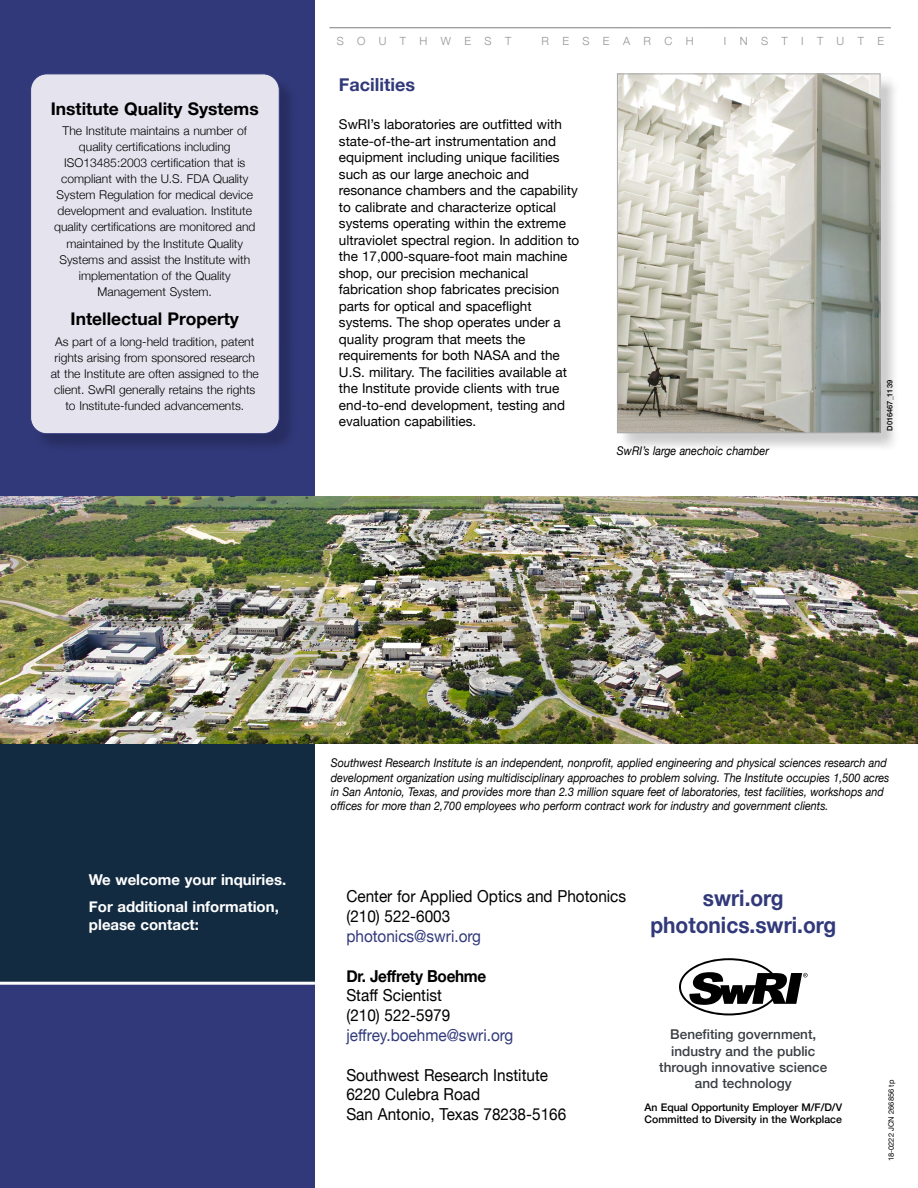
<style>
.page{position:relative;width:918px;height:1188px;background:#fff}
.page>*{position:absolute;margin:0;border:0;box-sizing:border-box;transform-origin:0 0}
.t1{font:700 22.5px "Helvetica Neue";color:#31397a;scale:.93 1}
.t2{font:700 18px "Helvetica Neue";color:#31397a}
.t3{font:700 17.4px "Helvetica Neue";color:#000}
.t4{font:16.5px "Helvetica Neue";color:#000;scale:.93 1}
.t5{font:16.5px "Helvetica Neue";color:#31397a;scale:.93 1}
.t6{font:700 16.5px "Helvetica Neue";letter-spacing:-.02em;color:#000;scale:.93 1}
.t7{font:700 15px "Helvetica Neue";color:#fff}
.t8{font:13.5px/16.5px "Helvetica Neue";color:#000}
.t9{font:500 13.5px/16.2px "Helvetica Neue";color:#393e42;text-align:center}
.t10{font:300 12.15px/16px "Helvetica Neue";color:#000;text-align:center}
.t11{font:italic 12px/14.4px "Helvetica Neue";color:#000;scale:.9 1}
.t12{font:300 11.25px "Helvetica Neue";letter-spacing:1.19em;color:#939393}
.t13{font:500 10.5px "Helvetica Neue";color:#000}
.t14{font:7.5px "Helvetica Neue";color:#000}
.t15{font:500 7.5px "Helvetica Neue";color:#000}
</style>
<div class="page">
<div style="left:0;top:0;width:315px;height:1188px;background:#31397a"></div>
<div style="left:0;top:732px;width:315px;height:250px;background:#132b41"></div>
<hr style="left:329px;top:27px;width:562px;height:1px;background:#939393">
<img style="left:0;top:497px;width:918px;height:246px">
<hr style="left:0;top:982px;width:315px;height:3px;background:#fff">
<div style="left:32px;top:76px;width:266px;height:377px;background:#000;opacity:.2"></div>
<div style="left:31px;top:74px;width:248px;height:360px;background:#e5e3ee;border-radius:16px"></div>
<div style="left:30px;top:73px;width:250px;height:361px;border:1px solid #31397a;border-radius:16px"></div>
<div style="left:619px;top:76px;width:280px;height:376px;background:#000;opacity:.2"></div>
<img style="left:619px;top:75px;width:260px;height:356px">
<div style="left:617px;top:73px;width:264px;height:360px;border:1px solid #aaa"></div>
<svg style="left:679px;top:958px;width:129px;height:57px"></svg>
<p class="t3" style="left:51px;top:95px;width:210px">Institute Quality Systems</p>
<p class="t10" style="left:54px;top:122px;width:203px">The Institute maintains a number of quality certifications including ISO13485:2003 certification that is compliant with the U.S. FDA Quality System Regulation for medical device development and evaluation. Institute quality certifications are monitored and maintained by the Institute Quality Systems and assist the Institute with implementation of the Quality Management System.</p>
<p class="t3" style="left:71px;top:306px;width:170px">Intellectual Property</p>
<p class="t10" style="left:51px;top:332px;width:210px">As part of a long-held tradition, patent rights arising from sponsored research at the Institute are often assigned to the client. SwRI generally retains the rights to Institute-funded advancements.</p>
<p class="t12" style="left:337px;top:32px;width:176px">SOUTHWEST</p>
<p class="t12" style="left:542px;top:32px;width:154px">RESEARCH</p>
<p class="t12" style="left:724px;top:32px;width:162px">INSTITUTE</p>
<p class="t2" style="left:339px;top:70px;width:78px">Facilities</p>
<p class="t8" style="left:339px;top:117px;width:242px">SwRI’s laboratories are outfitted with state-of-the-art instrumentation and equipment including unique facilities such as our large anechoic and resonance chambers and the capability to calibrate and characterize optical systems operating within the extreme ultraviolet spectral region. In addition to the 17,000-square-foot main machine shop, our precision mechanical fabrication shop fabricates precision parts for optical and spaceflight systems. The shop operates under a quality program that meets the requirements for both NASA and the U.S. military. The facilities available at the Institute provide clients with true end-to-end development, testing and evaluation capabilities.</p>
<p class="t11" style="left:617px;top:444px;width:170px">SwRI’s large anechoic chamber</p>
<p class="t15" style="left:884px;top:431px;width:52px;rotate:-90deg">D016467_1139</p>
<p class="t7" style="left:89px;top:868px;width:199px">We welcome your inquiries.</p>
<p class="t7" style="left:89px;top:895px;width:191px">For additional information,</p>
<p class="t7" style="left:89px;top:913px;width:112px">please contact:</p>
<p class="t11" style="left:331px;top:756px;width:622px">Southwest Research Institute is an independent, nonprofit, applied engineering and physical sciences research and development organization using multidisciplinary approaches to problem solving. The Institute occupies 1,500 acres in San Antonio, Texas, and provides more than 2.3 million square feet of laboratories, test facilities, workshops and offices for more than 2,700 employees who perform contract work for industry and government clients.</p>
<p class="t4" style="left:346px;top:885px;width:302px">Center for Applied Optics and Photonics</p>
<p class="t4" style="left:346px;top:904px;width:113px">(210) 522-6003</p>
<p class="t5" style="left:346px;top:924px;width:146px">photonics@swri.org</p>
<p class="t6" style="left:346px;top:963px;width:152px">Dr. Jeffrety Boehme</p>
<p class="t4" style="left:346px;top:984px;width:104px">Staff Scientist</p>
<p class="t4" style="left:346px;top:1003px;width:113px">(210) 522-5979</p>
<p class="t5" style="left:346px;top:1023px;width:181px">jeffrey.boehme@swri.org</p>
<p class="t4" style="left:346px;top:1063px;width:218px">Southwest Research Institute</p>
<p class="t4" style="left:346px;top:1083px;width:145px">6220 Culebra Road</p>
<p class="t4" style="left:346px;top:1102px;width:238px">San Antonio, Texas 78238-5166</p>
<p class="t1" style="left:703px;top:880px;width:88px">swri.org</p>
<p class="t1" style="left:650px;top:907px;width:201px">photonics.swri.org</p>
<p class="t9" style="left:659px;top:1025px;width:170px">Benefiting government, industry and the public through innovative science and technology</p>
<p class="t13" style="left:644px;top:1099px;width:199px">An Equal Opportunity Employer M/F/D/V</p>
<p class="t13" style="left:645px;top:1111px;width:199px">Committed to Diversity in the Workplace</p>
<p class="t14" style="left:886px;top:1161px;width:83px;rotate:-90deg">18-0222 JCN 266856 tp</p>
</div>
